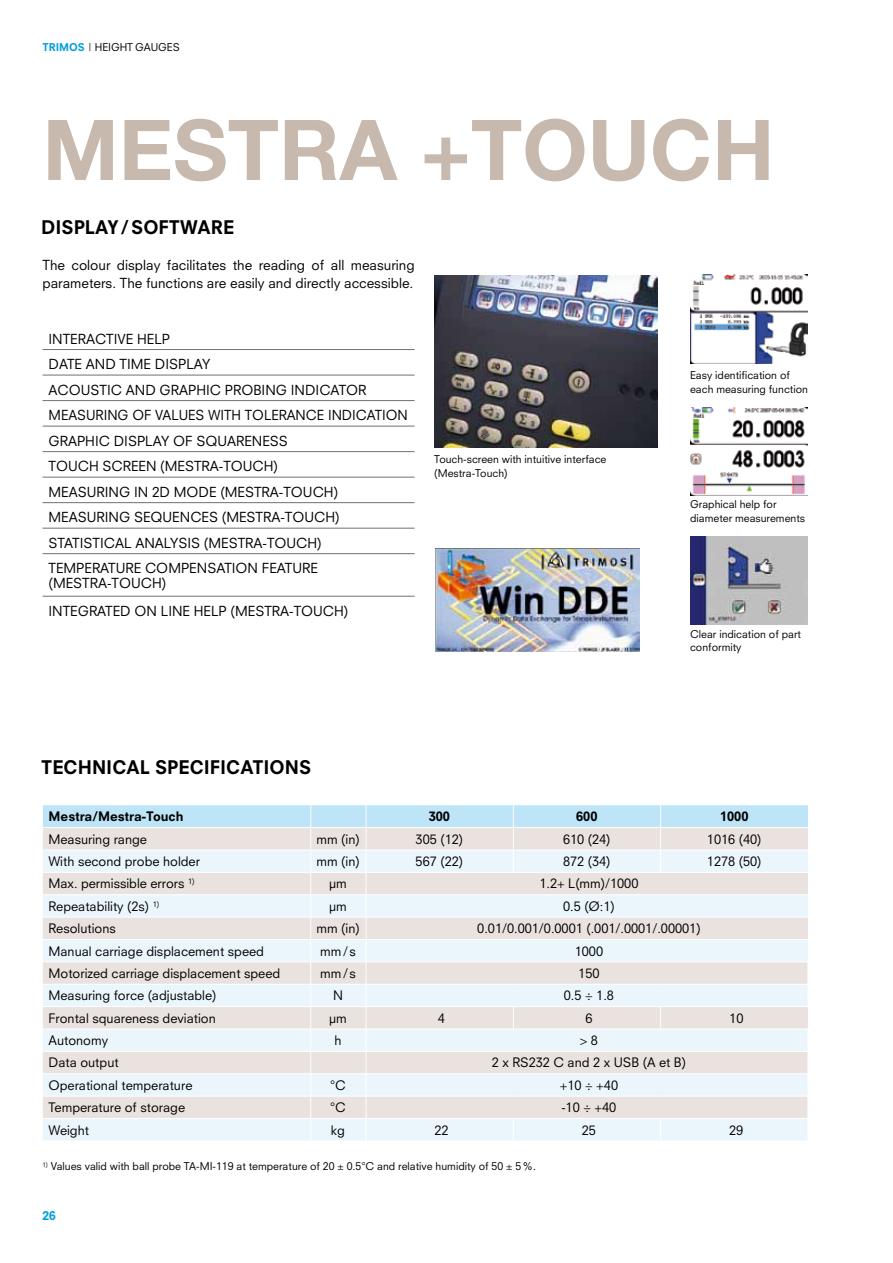
<style>
.page{position:relative;width:893px;height:1263px;background:#fff}
.page>*{position:absolute;margin:0;border:0;box-sizing:border-box;transform-origin:0 0}
.t1{font:700 84px "Helvetica Neue";color:#c7b9ae}
.t2{font:800 18.3px "Neuzeit S";color:#000}
.t3{font:13.5px/18px "Neuzeit S";color:#000}
.t4{font:12.75px "Neuzeit S";color:#000}
.t5{font:800 12.75px "Neuzeit S";color:#000}
.t6{font:800 12px "Neuzeit S";color:#009ee0}
.t7{font:10.5px/13.5px "Neuzeit S";color:#000}
.s1{font-weight:800;color:#009ee0}
</style>
<div class="page">
<img style="left:434px;top:275px;width:223px;height:172px">
<img style="left:690px;top:408px;width:118px;height:88px">
<img style="left:690px;top:275px;width:118px;height:88px">
<img style="left:690px;top:536px;width:118px;height:89px">
<img style="left:436px;top:548px;width:204px;height:103px">
<svg style="left:43px;top:805px;width:765px;height:335px;background:#e8ecee"></svg>
<hr style="left:43px;top:349px;width:372px;height:1px;background:#707172">
<hr style="left:43px;top:375px;width:372px;height:1px;background:#707172">
<hr style="left:43px;top:400px;width:372px;height:1px;background:#707172">
<hr style="left:43px;top:426px;width:372px;height:1px;background:#707172">
<hr style="left:43px;top:451px;width:372px;height:1px;background:#707172">
<hr style="left:43px;top:477px;width:372px;height:1px;background:#707172">
<hr style="left:43px;top:502px;width:372px;height:1px;background:#707172">
<hr style="left:43px;top:528px;width:372px;height:1px;background:#707172">
<hr style="left:43px;top:553px;width:372px;height:1px;background:#707172">
<hr style="left:43px;top:596px;width:372px;height:1px;background:#707172">
<p class="t7" style="left:43px;top:40px;width:139px"><span class="s1">TRIMOS</span> | HEIGHT GAUGES</p>
<h1 class="t1" style="left:43px;top:98px;width:733px">MESTRA +TOUCH</h1>
<h2 class="t2" style="left:41px;top:216px;width:194px">DISPLAY/SOFTWARE</h2>
<p class="t3" style="left:43px;top:256px;width:374px">The colour display facilitates the reading of all measuring parameters. The functions are easily and directly accessible.</p>
<p class="t3" style="left:49px;top:329px;width:13px">Interactive</p>
<p class="t3" style="left:137px;top:329px;width:9px">help</p>
<p class="t3" style="left:49px;top:355px;width:19px">Date</p>
<p class="t3" style="left:86px;top:355px;width:11px">and</p>
<p class="t3" style="left:120px;top:355px;width:9px">time</p>
<p class="t3" style="left:155px;top:355px;width:9px">display</p>
<p class="t3" style="left:49px;top:380px;width:41px">Acoustica</p>
<p class="t3" style="left:135px;top:380px;width:31px">nd gra</p>
<p class="t3" style="left:188px;top:380px;width:16px">phic</p>
<p class="t3" style="left:225px;top:380px;width:100px">probi ngi ndicat</p>
<p class="t3" style="left:346px;top:380px;width:18px">or</p>
<p class="t3" style="left:49px;top:406px;width:29px">Measuri</p>
<p class="t3" style="left:107px;top:406px;width:65px">ng of valu</p>
<p class="t3" style="left:188px;top:406px;width:40px">es witht</p>
<p class="t3" style="left:252px;top:406px;width:108px">olerance i ndicati</p>
<p class="t3" style="left:386px;top:406px;width:24px">on</p>
<p class="t3" style="left:49px;top:431px;width:44px">Graphic</p>
<p class="t3" style="left:114px;top:431px;width:114px">display of squar</p>
<p class="t3" style="left:244px;top:431px;width:35px">eness</p>
<p class="t3" style="left:49px;top:457px;width:30px">Touchscr</p>
<p class="t3" style="left:131px;top:457px;width:64px">een (Mestra</p>
<p class="t3" style="left:219px;top:457px;width:35px">-Touch</p>
<p class="t3" style="left:274px;top:457px;width:6px">)</p>
<p class="t3" style="left:49px;top:482px;width:29px">Measuri</p>
<p class="t3" style="left:109px;top:482px;width:61px">ngin 2Dm</p>
<p class="t3" style="left:187px;top:482px;width:68px">ode (Mestra</p>
<p class="t3" style="left:279px;top:482px;width:35px">-Touch</p>
<p class="t3" style="left:334px;top:482px;width:6px">)</p>
<p class="t3" style="left:49px;top:508px;width:29px">Measuri</p>
<p class="t3" style="left:109px;top:508px;width:148px">ngsequ ences (Mestra</p>
<p class="t3" style="left:280px;top:508px;width:35px">-Touch</p>
<p class="t3" style="left:335px;top:508px;width:6px">)</p>
<p class="t3" style="left:49px;top:534px;width:18px">Statisticala</p>
<p class="t3" style="left:144px;top:534px;width:41px">nalysis</p>
<p class="t3" style="left:204px;top:534px;width:34px">(Mestra</p>
<p class="t3" style="left:262px;top:534px;width:35px">-Touch</p>
<p class="t3" style="left:317px;top:534px;width:6px">)</p>
<p class="t3" style="left:49px;top:559px;width:53px">Tem peratur</p>
<p class="t3" style="left:134px;top:559px;width:82px">e com pensati</p>
<p class="t3" style="left:236px;top:559px;width:51px">on featur</p>
<p class="t3" style="left:310px;top:559px;width:9px">e</p>
<p class="t3" style="left:49px;top:574px;width:34px">(Mestra</p>
<p class="t3" style="left:107px;top:574px;width:35px">-Touch</p>
<p class="t3" style="left:162px;top:574px;width:6px">)</p>
<p class="t3" style="left:49px;top:602px;width:39px">Integrat</p>
<p class="t3" style="left:113px;top:602px;width:152px">ed on line help (Mestra</p>
<p class="t3" style="left:289px;top:602px;width:35px">-Touch</p>
<p class="t3" style="left:344px;top:602px;width:6px">)</p>
<p class="t7" style="left:434px;top:452px;width:174px">Touch-screen with intuitive interface (Mestra-Touch)</p>
<h2 class="t2" style="left:41px;top:756px;width:271px">TECHNICAL SPECIFICATIONS</h2>
<p class="t7" style="left:690px;top:368px;width:119px">Easy identification of each measuring function</p>
<p class="t7" style="left:690px;top:498px;width:117px">Graphical help for diameter measurements</p>
<p class="t7" style="left:690px;top:627px;width:112px">Clear indication of part conformity</p>
<p class="t5" style="left:49px;top:809px;width:136px">Mestra/Mestra-Touch</p>
<p class="t5" style="left:429px;top:809px;width:23px">300</p>
<p class="t5" style="left:576px;top:809px;width:23px">600</p>
<p class="t5" style="left:720px;top:809px;width:30px">1000</p>
<p class="t4" style="left:49px;top:831px;width:100px">Measuring range</p>
<p class="t4" style="left:316px;top:831px;width:45px">mm (in)</p>
<p class="t4" style="left:416px;top:831px;width:49px">305 (12)</p>
<p class="t4" style="left:563px;top:831px;width:49px">610 (24)</p>
<p class="t4" style="left:707px;top:831px;width:56px">1016 (40)</p>
<p class="t4" style="left:49px;top:853px;width:153px">With second probe holder</p>
<p class="t4" style="left:316px;top:853px;width:45px">mm (in)</p>
<p class="t4" style="left:416px;top:853px;width:49px">567 (22)</p>
<p class="t4" style="left:563px;top:853px;width:49px">872 (34)</p>
<p class="t4" style="left:707px;top:853px;width:56px">1278 (50)</p>
<p class="t4" style="left:49px;top:876px;width:148px">Max. permissible errors <sup>1)</sup></p>
<p class="t4" style="left:329px;top:876px;width:19px">µm</p>
<p class="t4" style="left:539px;top:876px;width:101px">1.2+ L(mm)/1000</p>
<p class="t4" style="left:49px;top:898px;width:112px">Repeatability (2s) <sup>1)</sup></p>
<p class="t4" style="left:329px;top:898px;width:19px">µm</p>
<p class="t4" style="left:563px;top:898px;width:53px">0.5 (Ø:1)</p>
<p class="t4" style="left:49px;top:921px;width:69px">Resolutions</p>
<p class="t4" style="left:316px;top:921px;width:45px">mm (in)</p>
<p class="t4" style="left:477px;top:921px;width:225px">0.01/0.001/0.0001 (.001/.0001/.00001)</p>
<p class="t4" style="left:49px;top:943px;width:217px">Manual carriage displacement speed</p>
<p class="t4" style="left:320px;top:943px;width:37px">mm/s</p>
<p class="t4" style="left:575px;top:943px;width:30px">1000</p>
<p class="t4" style="left:49px;top:965px;width:233px">Motorized carriage displacement speed</p>
<p class="t4" style="left:320px;top:965px;width:37px">mm/s</p>
<p class="t4" style="left:578px;top:965px;width:23px">150</p>
<p class="t4" style="left:48px;top:988px;width:169px">Measuring force (adjustable)</p>
<p class="t4" style="left:333px;top:988px;width:11px">N</p>
<p class="t4" style="left:564px;top:988px;width:52px">0.5 ÷ 1.8</p>
<p class="t4" style="left:48px;top:1010px;width:169px">Frontal squareness deviation</p>
<p class="t4" style="left:329px;top:1010px;width:19px">µm</p>
<p class="t4" style="left:438px;top:1010px;width:9px">4</p>
<p class="t4" style="left:585px;top:1010px;width:9px">6</p>
<p class="t4" style="left:729px;top:1010px;width:16px">10</p>
<p class="t4" style="left:48px;top:1032px;width:61px">Autonomy</p>
<p class="t4" style="left:334px;top:1032px;width:9px">h</p>
<p class="t4" style="left:580px;top:1032px;width:20px">&gt; 8</p>
<p class="t4" style="left:48px;top:1055px;width:72px">Data output</p>
<p class="t4" style="left:492px;top:1055px;width:196px">2 x RS232 C and 2 x USB (A et B)</p>
<p class="t4" style="left:48px;top:1077px;width:145px">Operational temperature</p>
<p class="t4" style="left:330px;top:1077px;width:17px">°C</p>
<p class="t4" style="left:560px;top:1077px;width:60px">+10 ÷ +40</p>
<p class="t4" style="left:48px;top:1100px;width:138px">Temperature of storage</p>
<p class="t4" style="left:330px;top:1100px;width:17px">°C</p>
<p class="t4" style="left:561px;top:1100px;width:57px">-10 ÷ +40</p>
<p class="t4" style="left:48px;top:1122px;width:42px">Weight</p>
<p class="t4" style="left:331px;top:1122px;width:16px">kg</p>
<p class="t4" style="left:434px;top:1122px;width:16px">22</p>
<p class="t4" style="left:582px;top:1122px;width:16px">25</p>
<p class="t4" style="left:729px;top:1122px;width:16px">29</p>
<p class="t7" style="left:43px;top:1159px;width:495px"><sup>1)</sup> Values valid with ball probe TA-MI-119 at temperature of 20 ± 0.5°C and relative humidity of 50 ± 5%.</p>
<p class="t6" style="left:43px;top:1209px;width:15px">26</p>
</div>
